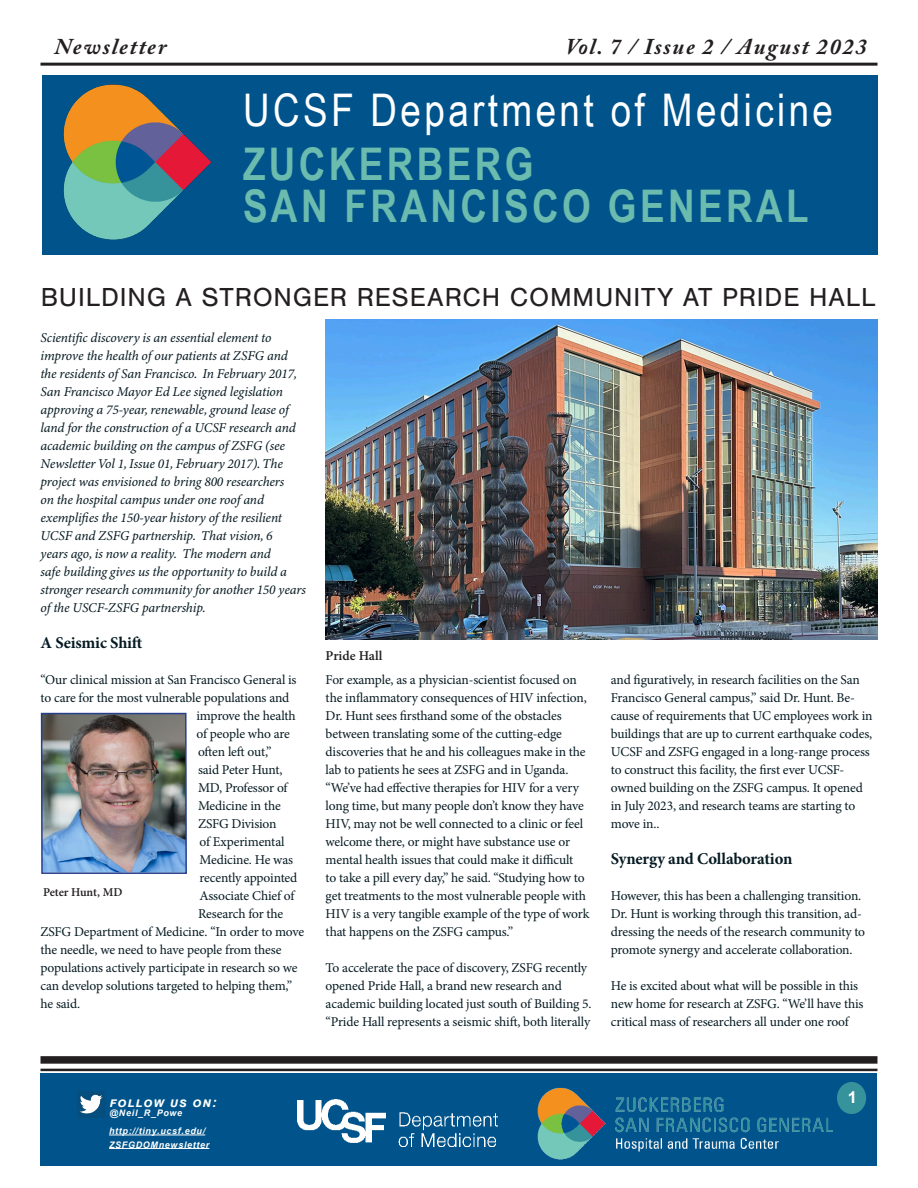
<style>
.page{position:relative;width:918px;height:1188px;background:#fff}
.page>*{position:absolute;margin:0;border:0;box-sizing:border-box;transform-origin:0 0}
.t1{font:700 45px/42px "Arial Narrow";letter-spacing:.075em;color:#6bbbae}
.t2{font:45px "Arial Narrow";letter-spacing:.075em;color:#fff}
.Subhead{font:27px "Nimbus San";letter-spacing:.03em;color:#231f20}
.t3{font:italic 700 22.5px "Adobe Caslon Pro";letter-spacing:.075em;color:#231f20}
.Body_Text{font:700 16.5px "Minion Pro";letter-spacing:-.01em;color:#061a22}
.t4{font:700 16.5px "Arial";color:#fff}
.Body_Text-2{font:13.5px/18px "Minion Pro";letter-spacing:-.01em;color:#061a22}
.Body_Text-3{font:italic 13.5px/18px "Minion Variable Concept";letter-spacing:-.01em;color:#061a22}
.t5{font:italic 700 13.5px "Arial";color:#fff}
.t6{font:600 13.5px "Minion Pro";letter-spacing:.005em;color:#231f20}
.t7{font:600 12px "Minion Pro";letter-spacing:-.005em;color:#231f20}
.t8{font:italic 700 9px/13.5px "Arial";letter-spacing:.075em;color:#fff}
</style>
<div class="page">
<div style="left:42px;top:76px;width:836px;height:179px;background:#00548b"></div>
<hr style="left:40px;top:63px;width:838px;height:3px;background:#231f20">
<img style="left:42px;top:75px;width:182px;height:165px">
<div style="left:40px;top:1056px;width:838px;height:8px;background:#231f20"></div>
<hr style="left:40px;top:1069px;width:838px;height:2px;background:#231f20">
<div style="left:40px;top:1074px;width:838px;height:92px;background:#00548b"></div>
<img style="left:484px;top:1087px;width:348px;height:73px">
<img style="left:298px;top:1100px;width:199px;height:46px">
<div style="left:837px;top:1082px;width:29px;height:32px;background:#37939b;border-radius:50%"></div>
<img style="left:78px;top:1091px;width:27px;height:26px">
<hr style="left:109px;top:1134px;width:96px;height:1px;background:#fff">
<hr style="left:109px;top:1148px;width:100px;height:1px;background:#fff">
<img style="left:44px;top:716px;width:140px;height:155px">
<div style="left:41px;top:713px;width:146px;height:161px;border:2px solid #253f8e"></div>
<img style="left:326px;top:320px;width:552px;height:319px">
<p class="t3" style="left:55px;top:33px;width:113px">Newsletter</p>
<p class="t3" style="left:566px;top:33px;width:303px">Vol. 7 / Issue 2 / August 2023</p>
<p class="t2" style="left:243px;top:77px;width:592px">UCSF Department of Medicine</p>
<p class="t1" style="left:243px;top:141px;width:567px">ZUCKERBERG<br>SAN FRANCISCO GENERAL</p>
<p class="Subhead" style="left:41px;top:282px;width:836px">BUILDING A STRONGER RESEARCH COMMUNITY AT PRIDE HALL</p>
<p class="Body_Text-3" style="left:40px;top:329px;width:267px">Scientific discovery is an essential element to improve the health of our patients at ZSFG and the residents of San Francisco. In February 2017, San Francisco Mayor Ed Lee signed legislation approving a 75-year, renewable, ground lease of land for the construction of a UCSF research and academic building on the campus of ZSFG (see Newsletter Vol 1, Issue 01, February 2017). The project was envisioned to bring 800 researchers<br>on the hospital campus under one roof and exemplifies the 150-year history of the resilient UCSF and ZSFG partnership. That vision, 6<br>years ago, is now a reality. The modern and<br>safe building gives us the opportunity to build a stronger research community for another 150 years of the USCF-ZSFG partnership.</p>
<p class="Body_Text" style="left:40px;top:631px;width:103px">A Seismic Shift</p>
<p class="Body_Text-2" style="left:40px;top:671px;width:258px">“Our clinical mission at San Francisco General is</p>
<p class="Body_Text-2" style="left:40px;top:689px;width:250px">to care for the most vulnerable populations and</p>
<p class="Body_Text-2" style="left:196px;top:707px;width:101px">improve the health</p>
<p class="Body_Text-2" style="left:196px;top:725px;width:95px">of people who are</p>
<p class="Body_Text-2" style="left:198px;top:743px;width:75px">often left out,”</p>
<p class="Body_Text-2" style="left:198px;top:761px;width:86px">said Peter Hunt,</p>
<p class="Body_Text-2" style="left:198px;top:779px;width:91px">MD, Professor of</p>
<p class="Body_Text-2" style="left:198px;top:797px;width:84px">Medicine in the</p>
<p class="Body_Text-2" style="left:198px;top:815px;width:80px">ZSFG Division</p>
<p class="Body_Text-2" style="left:200px;top:833px;width:87px">of Experimental</p>
<p class="Body_Text-2" style="left:200px;top:851px;width:95px">Medicine. He was</p>
<p class="Body_Text-2" style="left:200px;top:869px;width:99px">recently appointed</p>
<p class="Body_Text-2" style="left:200px;top:887px;width:97px">Associate Chief of</p>
<p class="Body_Text-2" style="left:198px;top:905px;width:87px">Research for the</p>
<p class="Body_Text-2" style="left:40px;top:923px;width:265px">ZSFG Department of Medicine. “In order to move</p>
<p class="Body_Text-2" style="left:40px;top:941px;width:243px">the needle, we need to have people from these</p>
<p class="Body_Text-2" style="left:40px;top:959px;width:258px">populations actively participate in research so we</p>
<p class="Body_Text-2" style="left:40px;top:977px;width:253px">can develop solutions targeted to helping them,”</p>
<p class="Body_Text-2" style="left:40px;top:995px;width:41px">he said.</p>
<p class="t7" style="left:43px;top:884px;width:81px">Peter Hunt, MD</p>
<p class="t6" style="left:326px;top:646px;width:58px">Pride Hall</p>
<p class="Body_Text-2" style="left:326px;top:671px;width:265px">For example, as a physician-scientist focused on the inflammatory consequences of HIV infection, Dr. Hunt sees firsthand some of the obstacles between translating some of the cutting-edge discoveries that he and his colleagues make in the lab to patients he sees at ZSFG and in Uganda. “We’ve had effective therapies for HIV for a very long time, but many people don’t know they have HIV, may not be well connected to a clinic or feel welcome there, or might have substance use or mental health issues that could make it difficult<br>to take a pill every day,” he said. “Studying how to get treatments to the most vulnerable people with HIV is a very tangible example of the type of work that happens on the ZSFG campus.”</p>
<p class="Body_Text-2" style="left:326px;top:959px;width:268px">To accelerate the pace of discovery, ZSFG recently opened Pride Hall, a brand new research and academic building located just south of Building 5. “Pride Hall represents a seismic shift, both literally</p>
<p class="Body_Text-2" style="left:611px;top:671px;width:263px">and figuratively, in research facilities on the San Francisco General campus,” said Dr. Hunt. Be&shy;cause of requirements that UC employees work in buildings that are up to current earthquake codes, UCSF and ZSFG engaged in a long-range process to construct this facility, the first ever UCSF&shy;owned building on the ZSFG campus. It opened in July 2023, and research teams are starting to move in..</p>
<p class="Body_Text" style="left:611px;top:847px;width:183px">Synergy and Collaboration</p>
<p class="Body_Text-2" style="left:611px;top:887px;width:256px">However, this has been a challenging transition.<br>Dr. Hunt is working through this transition, ad&shy;dressing the needs of the research community to promote synergy and accelerate collaboration.</p>
<p class="Body_Text-2" style="left:611px;top:977px;width:254px">He is excited about what will be possible in this new home for research at ZSFG. “We’ll have this critical mass of researchers all under one roof</p>
<p class="t5" style="left:110px;top:1093px;width:109px">Follow us oN:</p>
<p class="t8" style="left:110px;top:1106px;width:74px">@Neil_R_Powe</p>
<p class="t8" style="left:109px;top:1124px;width:102px">http://tiny.ucsf.edu/<br>ZSFGDOMnewsletter</p>
<p class="t4" style="left:848px;top:1086px;width:11px">1</p>
</div>
